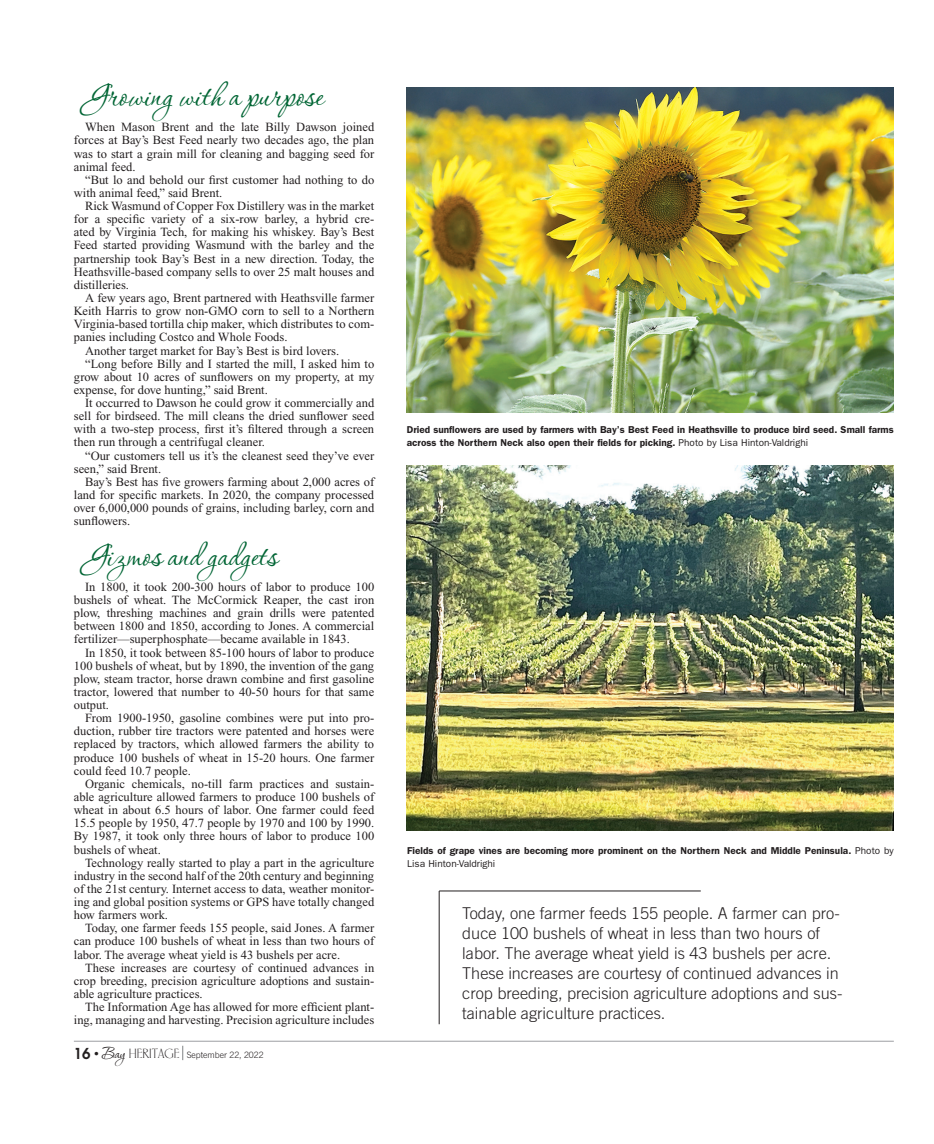
<style>
.page{position:relative;width:934px;height:1144px;background:#fff}
.page>*{position:absolute;margin:0;border:0;box-sizing:border-box;transform-origin:0 0}
.t1{font:40px "Corinthia";color:#006534}
.t2{font:39.62px "Corinthia";color:#006534}
.t3{font:300 16.25px/20px "Trade Gothic";color:#231f20}
.t4{font:12.5px/13.1px "Times New Roman";color:#231f20;text-align:justify}
.t5{font:600 10px/13.1px "Franklin Gothic";color:#231f20}
.t6{font:300 8.75px "Trade Gothic";color:#231f20}
.s1{font-family:"Avant Garde";font-weight:600;font-size:15px}
.s2{font-family:"Papyrus Plain";font-weight:400;font-size:13.75px}
.s3{font-family:"Corinthia";font-weight:400;font-size:20px}
.s4{font-family:"Carlton Let Plain";font-weight:400;font-size:13.75px}
.s5{font-weight:400}
</style>
<div class="page">
<svg style="left:182px;top:1045px;width:1px;height:15px"></svg>
<hr style="left:74px;top:1040px;width:820px;height:1px;background:#b0b1b5">
<img style="left:407px;top:88px;width:487px;height:324px">
<img style="left:407px;top:465px;width:487px;height:365px">
<hr style="left:439px;top:890px;width:262px;height:1px;background:#231f20">
<hr style="left:439px;top:891px;width:1px;height:133px;background:#231f20">
<h1 class="t1" style="left:85px;top:75px;width:240px">Growing with a purpose</h1>
<p class="t4" style="left:74px;top:121px;width:302px;text-indent:11px">When Mason Brent and the late Billy Dawson joined forces at Bay’s Best Feed nearly two decades ago, the plan was to start a grain mill for cleaning and bagging seed for animal feed.</p>
<p class="t4" style="left:74px;top:173px;width:302px;text-indent:11px">“But lo and behold our first customer had nothing to do with animal feed,” said Brent.</p>
<p class="t4" style="left:74px;top:199px;width:302px;text-indent:11px">Rick Wasmund of Copper Fox Distillery was in the market for a specific variety of a six-row barley, a hybrid cre&shy;ated by Virginia Tech, for making his whiskey. Bay’s Best Feed started providing Wasmund with the barley and the partnership took Bay’s Best in a new direction. Today, the Heathsville-based company sells to over 25 malt houses and distilleries.</p>
<p class="t4" style="left:85px;top:291px;width:291px">A few years ago, Brent partnered with Heathsville farmer</p>
<p class="t4" style="left:74px;top:304px;width:302px">Keith Harris to grow non-GMO corn to sell to a Northern</p>
<p class="t4" style="left:74px;top:317px;width:302px">Virginia-based tortilla chip maker, which distributes to com-</p>
<p class="t4" style="left:74px;top:331px;width:215px">panies including Costco and Whole Foods.</p>
<p class="t4" style="left:85px;top:344px;width:255px">Another target market for Bay’s Best is bird lovers.</p>
<p class="t4" style="left:85px;top:357px;width:291px">“Long before Billy and I started the mill, I asked him to</p>
<p class="t4" style="left:74px;top:370px;width:302px">grow about 10 acres of sunflowers on my property, at my</p>
<p class="t4" style="left:74px;top:383px;width:195px">expense, for dove hunting,” said Brent.</p>
<p class="t4" style="left:85px;top:396px;width:291px">It occurred to Dawson he could grow it commercially and</p>
<p class="t4" style="left:74px;top:409px;width:302px">sell for birdseed. The mill cleans the dried sunflower seed</p>
<p class="t4" style="left:74px;top:422px;width:302px">with a two-step process, first it’s filtered through a screen</p>
<p class="t4" style="left:74px;top:436px;width:193px">then run through a centrifugal cleaner.</p>
<p class="t4" style="left:85px;top:449px;width:291px">“Our customers tell us it’s the cleanest seed they’ve ever</p>
<p class="t4" style="left:74px;top:462px;width:89px">seen,” said Brent.</p>
<p class="t4" style="left:85px;top:475px;width:291px">Bay’s Best has five growers farming about 2,000 acres of</p>
<p class="t4" style="left:74px;top:488px;width:302px">land for specific markets. In 2020, the company processed</p>
<p class="t4" style="left:74px;top:501px;width:302px">over 6,000,000 pounds of grains, including barley, corn and</p>
<p class="t4" style="left:74px;top:514px;width:58px">sunflowers.</p>
<h2 class="t2" style="left:85px;top:535px;width:194px">Gizmos and gadgets</h2>
<p class="t4" style="left:74px;top:580px;width:302px;text-indent:11px">In 1800, it took 200-300 hours of labor to produce 100 bushels of wheat. The McCormick Reaper, the cast iron plow, threshing machines and grain drills were patented between 1800 and 1850, according to Jones. A commercial fertilizer—superphosphate—became available in 1843.</p>
<p class="t4" style="left:74px;top:646px;width:302px;text-indent:11px">In 1850, it took between 85-100 hours of labor to produce 100 bushels of wheat, but by 1890, the invention of the gang plow, steam tractor, horse drawn combine and first gasoline tractor, lowered that number to 40-50 hours for that same output.</p>
<p class="t4" style="left:74px;top:711px;width:302px;text-indent:11px">From 1900-1950, gasoline combines were put into pro&shy;duction, rubber tire tractors were patented and horses were replaced by tractors, which allowed farmers the ability to produce 100 bushels of wheat in 15-20 hours. One farmer could feed 10.7 people.</p>
<p class="t4" style="left:74px;top:777px;width:302px;text-indent:11px">Organic chemicals, no-till farm practices and sustain&shy;able agriculture allowed farmers to produce 100 bushels of wheat in about 6.5 hours of labor. One farmer could feed 15.5 people by 1950, 47.7 people by 1970 and 100 by 1990.<br>By 1987, it took only three hours of labor to produce 100 bushels of wheat.</p>
<p class="t4" style="left:74px;top:856px;width:302px;text-indent:11px">Technology really started to play a part in the agriculture industry in the second half of the 20th century and beginning of the 21st century. Internet access to data, weather monitor&shy;ing and global position systems or GPS have totally changed how farmers work.</p>
<p class="t4" style="left:74px;top:921px;width:302px;text-indent:11px">Today, one farmer feeds 155 people, said Jones. A farmer can produce 100 bushels of wheat in less than two hours of labor. The average wheat yield is 43 bushels per acre.</p>
<p class="t4" style="left:74px;top:961px;width:302px;text-indent:11px">These increases are courtesy of continued advances in crop breeding, precision agriculture adoptions and sustain&shy;able agriculture practices.</p>
<p class="t4" style="left:74px;top:1000px;width:302px;text-align:right">The Information Age has allowed for more efficient plant&shy;ing, managing and harvesting. Precision agriculture includes</p>
<p class="t6" style="left:74px;top:1049px;width:191px"><span class="s1">16</span> <span class="s2">•</span> <span class="s3">Bay</span> <span class="s4">HERITAGE</span> September 22, 2022</p>
<p class="t5" style="left:407px;top:423px;width:488px">Dried sunflowers are used by farmers with Bay’s Best Feed in Heathsville to produce bird seed. Small farms across the Northern Neck also open their fields for picking. <span class="s5">Photo by Lisa Hinton-Valdrighi</span></p>
<p class="t5" style="left:407px;top:843px;width:488px">Fields of grape vines are becoming more prominent on the Northern Neck and Middle Peninsula. <span class="s5">Photo by<br>Lisa Hinton-Valdrighi</span></p>
<p class="t3" style="left:462px;top:902px;width:382px">Today, one farmer feeds 155 people. A farmer can pro&shy;duce 100 bushels of wheat in less than two hours of labor. The average wheat yield is 43 bushels per acre.<br>These increases are courtesy of continued advances in crop breeding, precision agriculture adoptions and sus&shy;tainable agriculture practices.</p>
</div>
